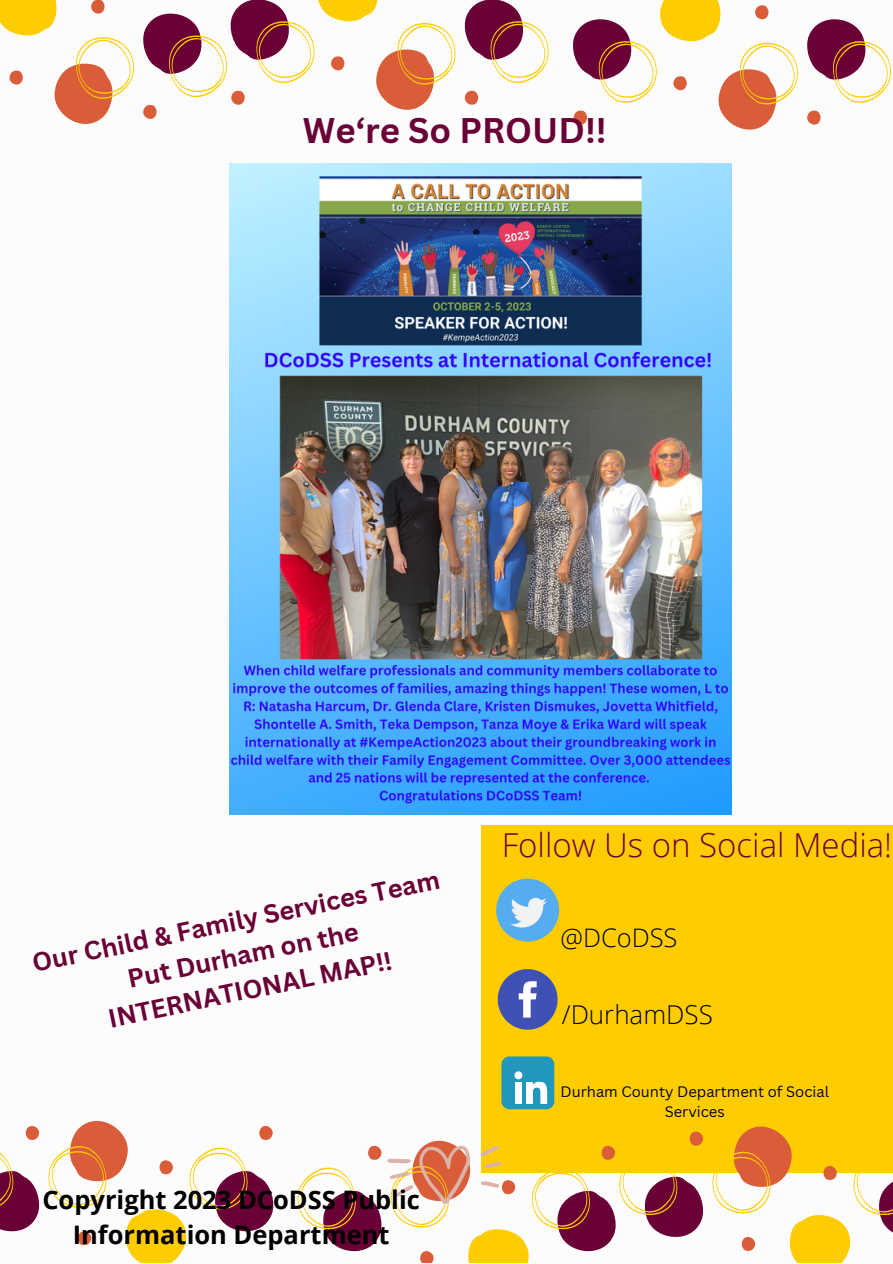
<style>
.page{position:relative;width:893px;height:1264px;background:#fff}
.page>*{position:absolute;margin:0;border:0;box-sizing:border-box;transform-origin:0 0}
.t1{font:700 34.65px "Canva Sans";color:#6a0136}
.t2{font:300 33px "Open Sans";color:#6a0136}
.t3{font:300 25.95px "Open Sans";color:#000}
.t4{font:700 25.5px/34.8px "Canva Sans";color:#6a0136;text-align:center}
.t5{font:700 25.5px/34.8px "Open Sans";color:#000;text-align:center}
.t6{font:300 25.5px "Open Sans";color:#000}
.t7{font:14.85px/20.2px "Canva Sans";color:#000;text-align:center}
</style>
<div class="page">
<div style="left:480px;top:825px;width:412px;height:347px;background:#fc0"></div>
<svg style="left:0;top:0;width:134px;height:124px"></svg>
<svg style="left:143px;top:0;width:406px;height:119px"></svg>
<svg style="left:807px;top:110px;width:14px;height:15px"></svg>
<svg style="left:573px;top:0;width:225px;height:130px"></svg>
<svg style="left:807px;top:19px;width:84px;height:84px"></svg>
<svg style="left:25px;top:1126px;width:14px;height:14px"></svg>
<svg style="left:48px;top:1120px;width:226px;height:142px"></svg>
<svg style="left:0;top:1153px;width:40px;height:79px"></svg>
<svg style="left:297px;top:1126px;width:595px;height:136px"></svg>
<div style="left:496px;top:878px;width:63px;height:63px;background:#55acee;border-radius:50%"></div>
<svg style="left:510px;top:897px;width:37px;height:30px"></svg>
<svg style="left:497px;top:969px;width:60px;height:60px"></svg>
<div style="left:501px;top:1056px;width:53px;height:53px;background:#2197bd;border-radius:8px"></div>
<svg style="left:514px;top:1071px;width:8px;height:8px"></svg>
<div style="left:515px;top:1082px;width:6px;height:21px;background:#fff"></div>
<div style="left:526px;top:1082px;width:6px;height:21px;background:#fff"></div>
<svg style="left:532px;top:1081px;width:15px;height:22px"></svg>
<img style="left:229px;top:163px;width:502px;height:651px">
<p class="t1" style="left:303px;top:105px;width:305px">We‘re So PROUD!!</p>
<p class="t4" style="left:29px;top:946px;width:417px;rotate:-12deg">Our Child &amp; Family Services Team<br>Put Durham on the<br>INTERNATIONAL MAP!!</p>
<p class="t5" style="left:42px;top:1181px;width:379px">Copyright 2023 DCoDSS Public<br>Information Department</p>
<p class="t2" style="left:501px;top:821px;width:392px">Follow Us on Social Media!</p>
<p class="t6" style="left:560px;top:919px;width:119px">@DCoDSS</p>
<p class="t3" style="left:561px;top:996px;width:152px">/DurhamDSS</p>
<p class="t7" style="left:560px;top:1081px;width:270px">Durham County Department of Social<br>Services</p>
</div>
